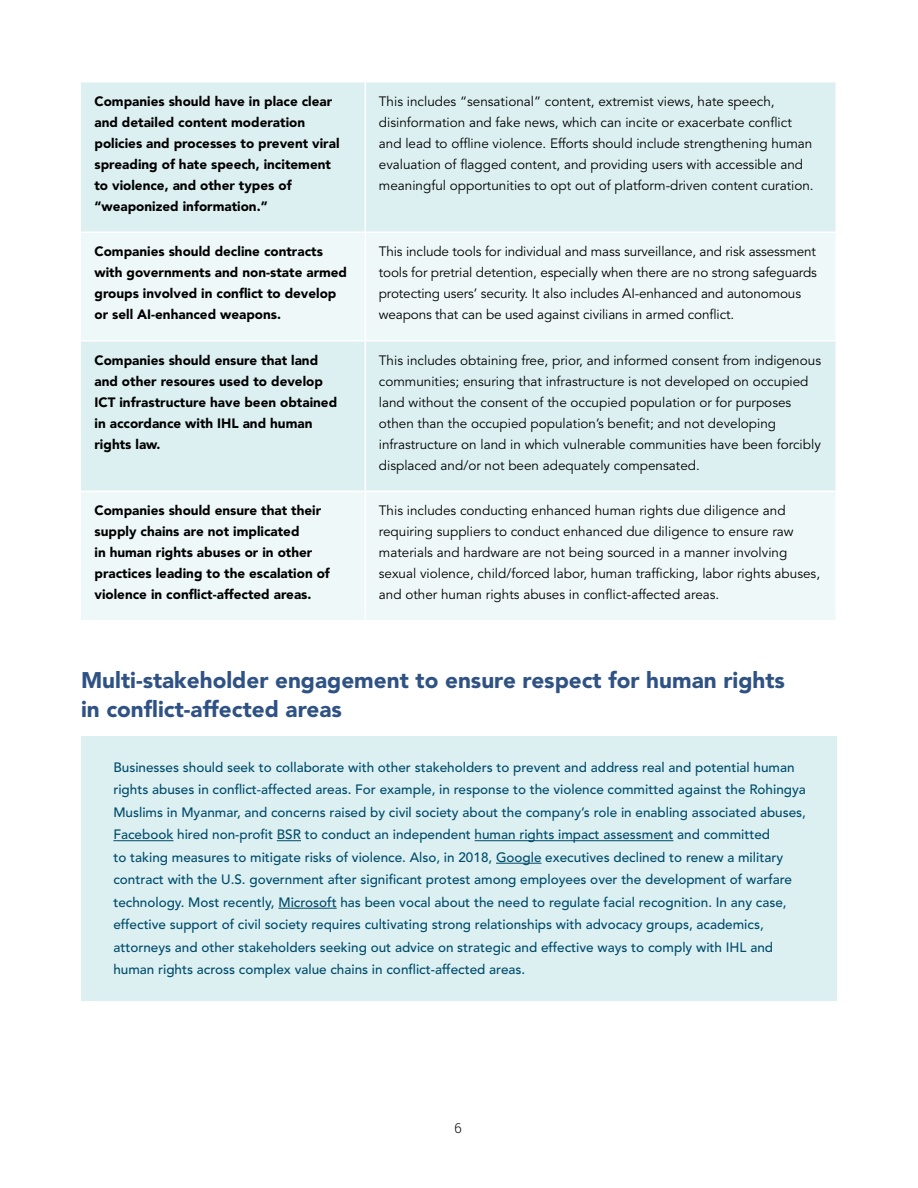
<style>
.page{position:relative;width:918px;height:1188px;background:#fff}
.page>*{position:absolute;margin:0;border:0;box-sizing:border-box;transform-origin:0 0}
.t1{font:900 22.5px/28.5px "Avenir";color:#2f5284}
.t2{font:13.5px/21px "Avenir";color:#000}
.t3{font:500 13.5px/22.5px "Avenir";color:#004b6a}
.t4{font:900 13.5px/21px "Avenir";color:#000}
.t5{font:300 13.5px "Roboto Slab";color:#000}
</style>
<div class="page">
<div style="left:81px;top:82px;width:755px;height:150px;background:#dcf0f2"></div>
<svg style="left:81px;top:233px;width:755px;height:387px;fill:#eff8f8"></svg>
<hr style="left:365px;top:83px;width:1px;height:149px;background:#fff">
<hr style="left:365px;top:233px;width:1px;height:107px;background:#fff">
<hr style="left:81px;top:340px;width:284px;height:2px;background:#fff">
<hr style="left:365px;top:340px;width:471px;height:2px;background:#fff">
<hr style="left:365px;top:342px;width:1px;height:149px;background:#fff">
<hr style="left:81px;top:491px;width:284px;height:1px;background:#fff">
<hr style="left:365px;top:491px;width:471px;height:1px;background:#fff">
<hr style="left:365px;top:492px;width:1px;height:128px;background:#fff">
<div style="left:81px;top:736px;width:756px;height:264px;background:#dcf0f2"></div>
<hr style="left:113px;top:840px;width:60px;height:1px;background:#004b6a">
<svg style="left:277px;top:840px;width:24px;height:1px"></svg>
<hr style="left:475px;top:840px;width:198px;height:1px;background:#004b6a">
<hr style="left:496px;top:863px;width:46px;height:1px;background:#004b6a">
<hr style="left:278px;top:908px;width:59px;height:1px;background:#004b6a">
<p class="t4" style="left:94px;top:90px;width:247px">Companies should have in place clear and detailed content moderation policies and processes to prevent viral spreading of hate speech, incitement to violence, and other types of “weaponized information.”</p>
<p class="t2" style="left:379px;top:91px;width:436px">This includes “sensational” content, extremist views, hate speech, disinformation and fake news, which can incite or exacerbate conflict and lead to offline violence. Efforts should include strengthening human evaluation of flagged content, and providing users with accessible and meaningful opportunities to opt out of platform-driven content curation.</p>
<p class="t4" style="left:94px;top:241px;width:254px">Companies should decline contracts with governments and non-state armed groups involved in conflict to develop or sell AI-enhanced weapons.</p>
<p class="t2" style="left:379px;top:241px;width:440px">This include tools for individual and mass surveillance, and risk assessment tools for pretrial detention, especially when there are no strong safeguards protecting users’ security. It also includes AI-enhanced and autonomous weapons that can be used against civilians in armed conflict.</p>
<p class="t4" style="left:94px;top:349px;width:244px">Companies should ensure that land and other resoures used to develop<br>ICT infrastructure have been obtained in accordance with IHL and human rights law.</p>
<p class="t2" style="left:379px;top:350px;width:444px">This includes obtaining free, prior, and informed consent from indigenous communities; ensuring that infrastructure is not developed on occupied land without the consent of the occupied population or for purposes othen than the occupied population’s benefit; and not developing infrastructure on land in which vulnerable communities have been forcibly displaced and/or not been adequately compensated.</p>
<p class="t4" style="left:94px;top:500px;width:237px">Companies should ensure that their supply chains are not implicated<br>in human rights abuses or in other practices leading to the escalation of violence in conflict-affected areas.</p>
<p class="t2" style="left:379px;top:500px;width:443px">This includes conducting enhanced human rights due diligence and requiring suppliers to conduct enhanced due diligence to ensure raw materials and hardware are not being sourced in a manner involving sexual violence, child/forced labor, human trafficking, labor rights abuses, and other human rights abuses in conflict-affected areas.</p>
<h1 class="t1" style="left:81px;top:666px;width:706px">Multi-stakeholder engagement to ensure respect for human rights in conflict-affected areas</h1>
<p class="t3" style="left:113px;top:756px;width:694px">Businesses should seek to collaborate with other stakeholders to prevent and address real and potential human rights abuses in conflict-affected areas. For example, in response to the violence committed against the Rohingya Muslims in Myanmar, and concerns raised by civil society about the company’s role in enabling associated abuses, Facebook hired non-profit BSR to conduct an independent human rights impact assessment and committed<br>to taking measures to mitigate risks of violence. Also, in 2018, Google executives declined to renew a military contract with the U.S. government after significant protest among employees over the development of warfare technology. Most recently, Microsoft has been vocal about the need to regulate facial recognition. In any case, effective support of civil society requires cultivating strong relationships with advocacy groups, academics, attorneys and other stakeholders seeking out advice on strategic and effective ways to comply with IHL and human rights across complex value chains in conflict-affected areas.</p>
<p class="t5" style="left:455px;top:1119px;width:9px">6</p>
</div>
